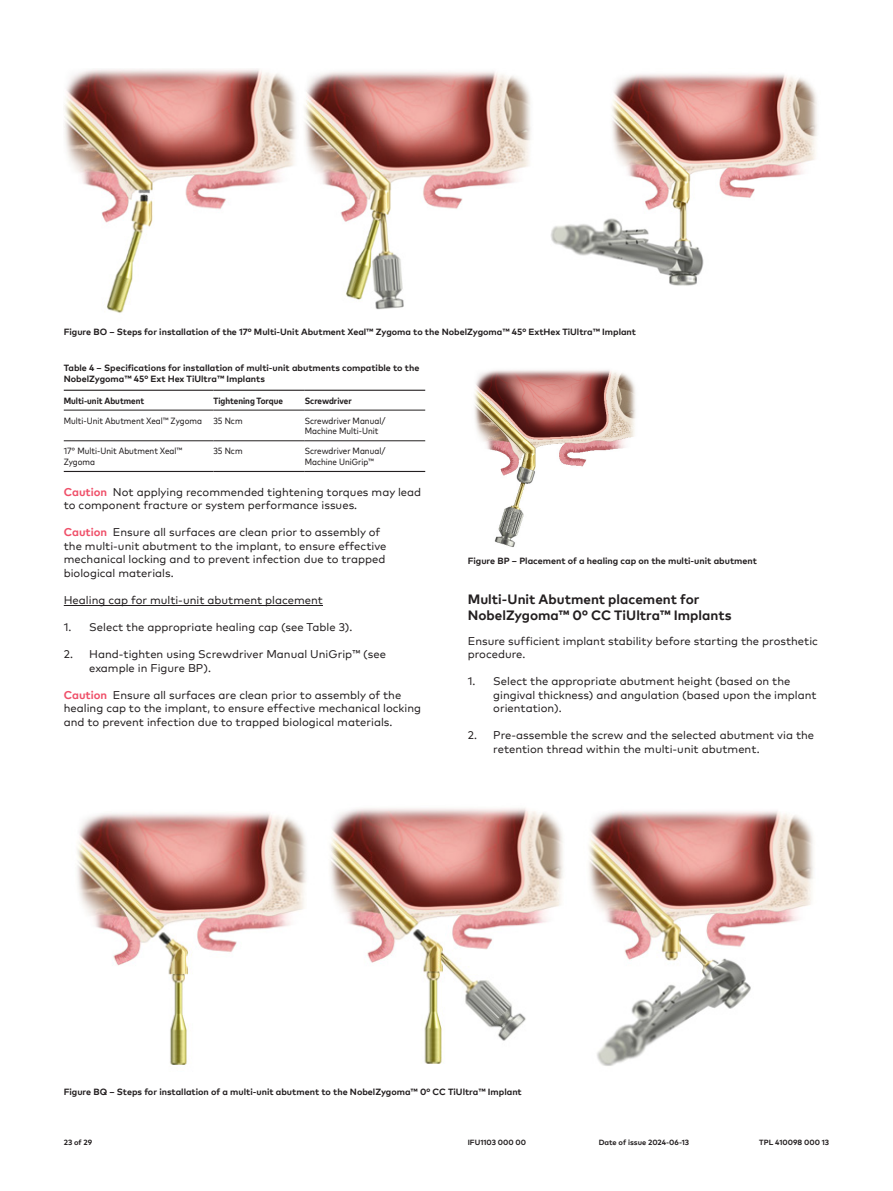
<style>
.page{position:relative;width:893px;height:1191px;background:#fff}
.page>*{position:absolute;margin:0;border:0;box-sizing:border-box;transform-origin:0 0}
.t1{font:700 13.5px/16.2px "Mark Pro";color:#231f20}
.t2{font:11.25px/13.5px "Mark Pro";color:#231f20}
.t3{font:700 9px/10.8px "Mark Pro";color:#231f20}
.t4{font:condensed 9px/10.8px "Mark Pro";color:#231f20}
.t5{font:700 condensed 9px "Mark Pro";color:#231f20}
.t6{font:700 7.5px "Mark Pro";color:#231f20}
.s1{font-weight:700;color:#ef5069}
</style>
<div class="page">
<hr style="left:64px;top:605px;width:259px;height:1px;background:#231f20">
<hr style="left:64px;top:390px;width:149px;height:1px;background:#231f20">
<hr style="left:213px;top:390px;width:92px;height:1px;background:#231f20">
<hr style="left:305px;top:390px;width:120px;height:1px;background:#231f20">
<hr style="left:64px;top:471px;width:149px;height:1px;background:#231f20">
<hr style="left:213px;top:471px;width:92px;height:1px;background:#231f20">
<hr style="left:305px;top:471px;width:120px;height:1px;background:#231f20">
<hr style="left:64px;top:410px;width:149px;height:1px;background:#231f20">
<hr style="left:213px;top:410px;width:92px;height:1px;background:#231f20">
<hr style="left:305px;top:410px;width:120px;height:1px;background:#231f20">
<hr style="left:64px;top:440px;width:149px;height:1px;background:#231f20">
<hr style="left:213px;top:440px;width:92px;height:1px;background:#231f20">
<hr style="left:305px;top:440px;width:120px;height:1px;background:#231f20">
<img style="left:474px;top:370px;width:162px;height:177px">
<img style="left:77px;top:808px;width:737px;height:258px">
<img style="left:64px;top:69px;width:232px;height:244px">
<img style="left:304px;top:71px;width:227px;height:239px">
<img style="left:551px;top:74px;width:266px;height:212px">
<p class="t3" style="left:64px;top:325px;width:574px">Figure BO – Steps for installation of the 17° Multi-Unit Abutment Xeal™ Zygoma to the NobelZygoma™ 45° ExtHex TiUltra™ Implant</p>
<p class="t3" style="left:64px;top:362px;width:357px">Table 4 – Specifications for installation of multi-unit abutments compatible to the<br>NobelZygoma™ 45° Ext Hex TiUltra™ Implants</p>
<p class="t5" style="left:64px;top:394px;width:82px">Multi-unit Abutment</p>
<p class="t5" style="left:213px;top:394px;width:71px">Tightening Torque</p>
<p class="t5" style="left:305px;top:394px;width:48px">Screwdriver</p>
<p class="t4" style="left:64px;top:414px;width:140px">Multi-Unit Abutment Xeal™ Zygoma</p>
<p class="t4" style="left:213px;top:414px;width:31px">35 Ncm</p>
<p class="t4" style="left:305px;top:414px;width:82px">Screwdriver Manual/<br>Machine Multi-Unit</p>
<p class="t4" style="left:64px;top:445px;width:120px">17° Multi-Unit Abutment Xeal™<br>Zygoma</p>
<p class="t4" style="left:213px;top:445px;width:31px">35 Ncm</p>
<p class="t4" style="left:305px;top:445px;width:82px">Screwdriver Manual/<br>Machine UniGrip™</p>
<p class="t2" style="left:64px;top:484px;width:359px"><span class="s1">Caution</span> Not applying recommended tightening torques may lead to component fracture or system performance issues.</p>
<p class="t2" style="left:64px;top:525px;width:324px"><span class="s1">Caution</span> Ensure all surfaces are clean prior to assembly of the multi-unit abutment to the implant, to ensure effective mechanical locking and to prevent infection due to trapped biological materials.</p>
<p class="t2" style="left:64px;top:592px;width:261px">Healing cap for multi-unit abutment placement</p>
<p class="t2" style="left:64px;top:619px;width:290px">1. Select the appropriate healing cap (see Table 3).</p>
<p class="t2" style="left:89px;top:646px;width:298px;text-indent:-26px">2. Hand-tighten using Screwdriver Manual UniGrip™ (see example in Figure BP).</p>
<p class="t2" style="left:64px;top:687px;width:359px"><span class="s1">Caution</span> Ensure all surfaces are clean prior to assembly of the healing cap to the implant, to ensure effective mechanical locking and to prevent infection due to trapped biological materials.</p>
<p class="t3" style="left:468px;top:555px;width:291px">Figure BP – Placement of a healing cap on the multi-unit abutment</p>
<p class="t1" style="left:468px;top:590px;width:265px">Multi-Unit Abutment placement for<br>NobelZygoma™ 0° CC TiUltra™ Implants</p>
<p class="t2" style="left:468px;top:633px;width:352px">Ensure sufficient implant stability before starting the prosthetic procedure.</p>
<p class="t2" style="left:493px;top:673px;width:325px;text-indent:-26px">1. Select the appropriate abutment height (based on the gingival thickness) and angulation (based upon the implant orientation).</p>
<p class="t2" style="left:493px;top:727px;width:322px;text-indent:-26px">2. Pre-assemble the screw and the selected abutment via the retention thread within the multi-unit abutment.</p>
<p class="t3" style="left:64px;top:1086px;width:460px">Figure BQ – Steps for installation of a multi-unit abutment to the NobelZygoma™ 0° CC TiUltra™ Implant</p>
<p class="t6" style="left:64px;top:1137px;width:30px">23 of 29</p>
<p class="t6" style="left:468px;top:1137px;width:60px">IFU1103 000 00</p>
<p class="t6" style="left:599px;top:1137px;width:92px">Date of issue 2024-06-13</p>
<p class="t6" style="left:759px;top:1137px;width:71px">TPL 410098 000 13</p>
</div>
